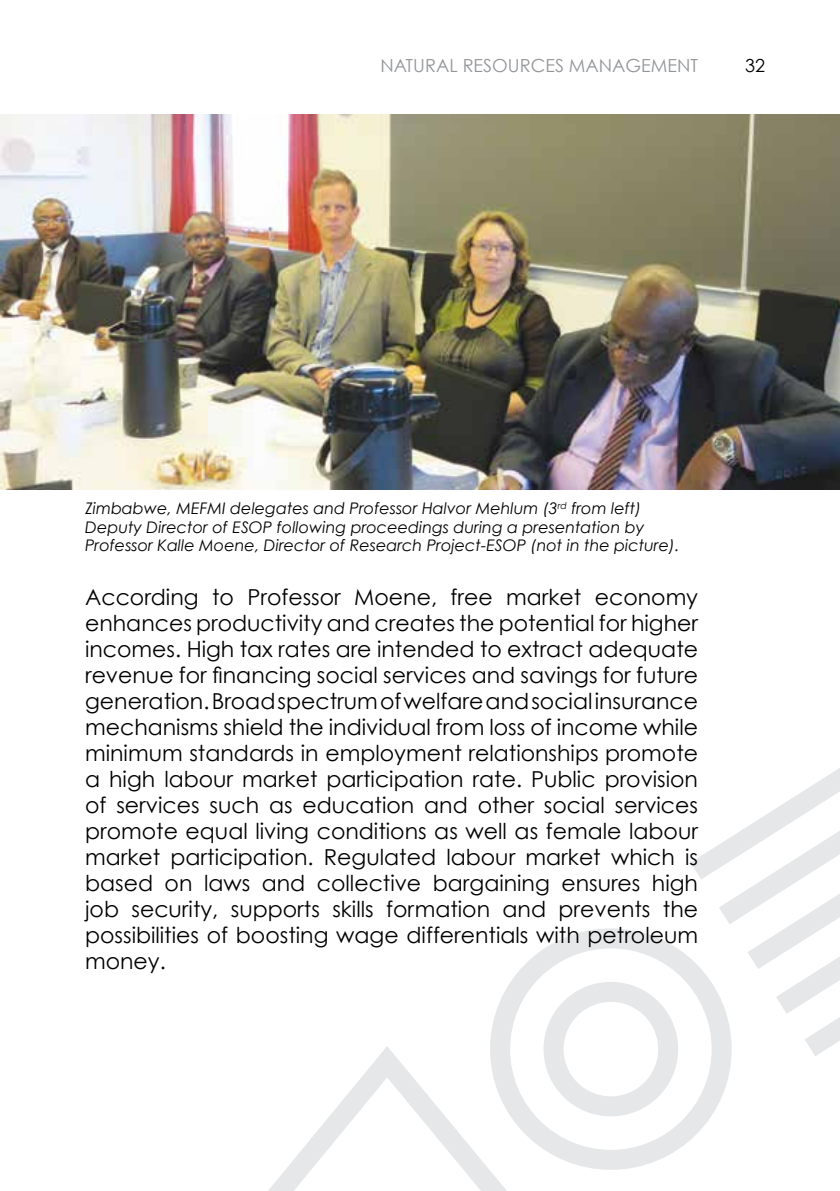
<style>
.page{position:relative;width:840px;height:1191px;background:#fff}
.page>*{position:absolute;margin:0;border:0;box-sizing:border-box;transform-origin:0 0}
.t1{font:22px/26px "Century Gothic";color:#000;text-align:justify}
.t2{font:18px "Century Gothic";color:#939598}
.t3{font:18px "Century Gothic";color:#000}
.t4{font:italic 16px/18.4px "Century Gothic";color:#000}
</style>
<div class="page">
<div style="left:490px;top:928px;width:241px;height:241px;border:20px solid #e6e7e8;border-radius:50%"></div>
<div style="left:543px;top:982px;width:134px;height:134px;border:20px solid #e6e7e8;border-radius:50%"></div>
<svg style="left:268px;top:1033px;width:306px;height:158px"></svg>
<svg style="left:667px;top:769px;width:172px;height:306px"></svg>
<img style="left:0;top:114px;width:839px;height:375px">
<p class="t2" style="left:380px;top:54px;width:319px">Natural Resources Management</p>
<p class="t3" style="left:744px;top:54px;width:21px">32</p>
<p class="t4" style="left:85px;top:499px;width:595px">Zimbabwe, MEFMI delegates and Professor Halvor Mehlum (3<sup>rd</sup> from left)<br>Deputy Director of ESOP following proceedings during a presentation by<br>Professor Kalle Moene, Director of Research Project-ESOP (not in the picture).</p>
<p class="t1" style="left:85px;top:583px;width:614px">According to Professor Moene, free market economy enhances productivity and creates the potential for higher incomes. High tax rates are intended to extract adequate revenue for financing social services and savings for future generation. Broad spectrum of welfare and social insurance mechanisms shield the individual from loss of income while minimum standards in employment relationships promote a high labour market participation rate. Public provision of services such as education and other social services promote equal living conditions as well as female labour market participation. Regulated labour market which is based on laws and collective bargaining ensures high job security, supports skills formation and prevents the possibilities of boosting wage differentials with petroleum money.</p>
</div>
